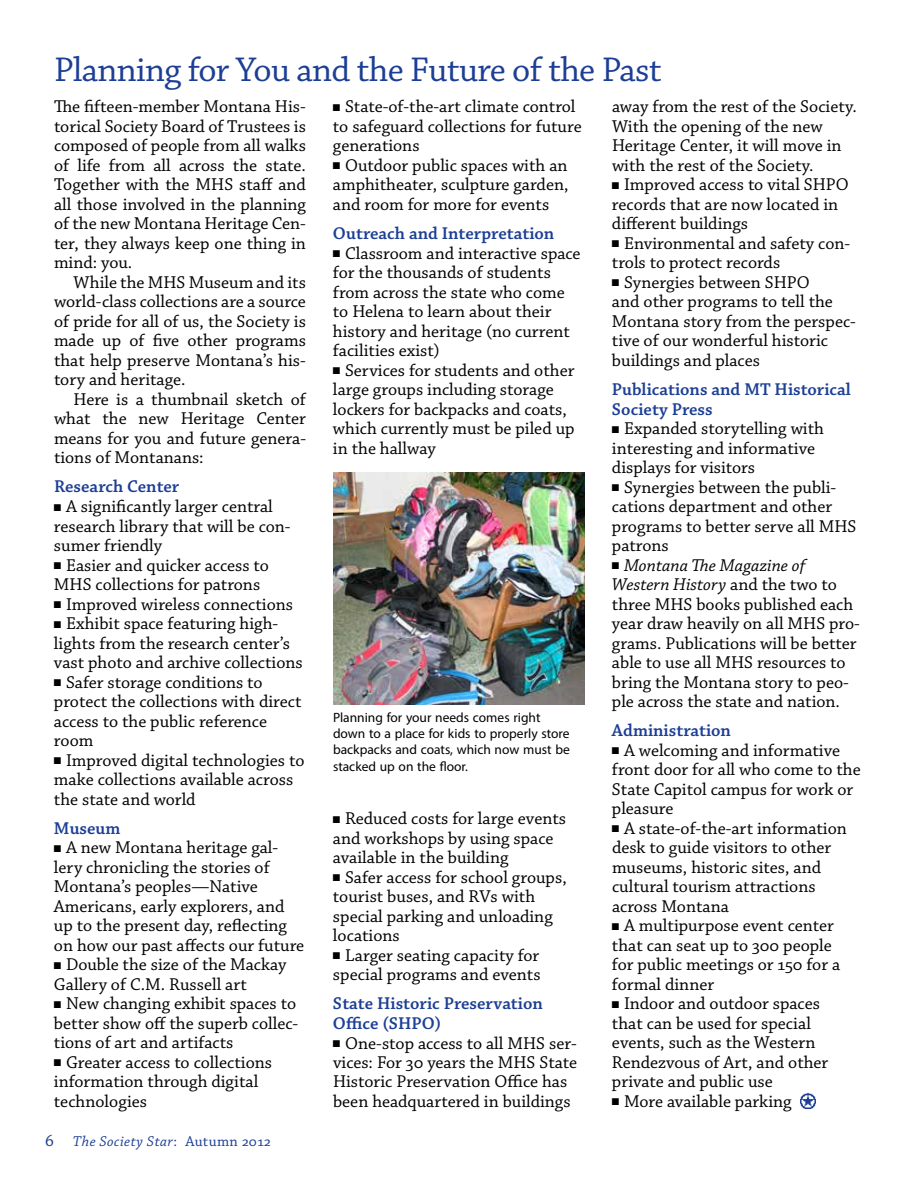
<style>
.page{position:relative;width:918px;height:1188px;background:#fff}
.page>*{position:absolute;margin:0;border:0;box-sizing:border-box;transform-origin:0 0}
.t1{font:36px "Chaparral Pro";letter-spacing:-.02em;color:#1c3e94}
.t2{font:18px/19.5px "Chaparral Pro";color:#000}
.t3{font:600 18px/19.5px "Chaparral Pro";color:#1c3e94}
.t4{font:italic 15px "Chaparral Pro";letter-spacing:.03em;color:#1c3e94}
.t5{font:13.5px/16.5px "Myriad Pro";color:#000}
.s1{font-style:normal;font-size:18px}
.s2{font-style:normal}
.s3{font-style:italic}
</style>
<div class="page">
<img style="left:801px;top:1094px;width:14px;height:14px">
<img style="left:333px;top:472px;width:252px;height:233px">
<h1 class="t1" style="left:54px;top:49px;width:609px">Planning for You and the Future of the Past</h1>
<p class="t2" style="left:54px;top:98px;width:254px;text-align:justify">The fifteen-member Montana His&shy;torical Society Board of Trustees is composed of people from all walks of life from all across the state.<br>Together with the MHS staff and all those involved in the planning of the new Montana Heritage Cen&shy;ter, they always keep one thing in mind: you.</p>
<p class="t2" style="left:54px;top:273px;width:253px;text-align:justify;text-indent:19px">While the MHS Museum and its world-class collections are a source of pride for all of us, the Society is made up of five other programs that help preserve Montana’s his&shy;tory and heritage.</p>
<p class="t2" style="left:54px;top:390px;width:254px;text-align:justify;text-indent:19px">Here is a thumbnail sketch of what the new Heritage Center means for you and future genera&shy;tions of Montanans:</p>
<p class="t3" style="left:54px;top:478px;width:127px">Research Center</p>
<p class="t2" style="left:54px;top:497px;width:238px">■ A significantly larger central research library that will be con&shy;sumer friendly</p>
<p class="t2" style="left:54px;top:556px;width:216px">■ Easier and quicker access to<br>MHS collections for patrons</p>
<p class="t2" style="left:54px;top:595px;width:241px">■ Improved wireless connections</p>
<p class="t2" style="left:54px;top:614px;width:250px">■ Exhibit space featuring high&shy;lights from the research center’s vast photo and archive collections</p>
<p class="t2" style="left:54px;top:673px;width:249px">■ Safer storage conditions to protect the collections with direct access to the public reference room</p>
<p class="t2" style="left:54px;top:751px;width:252px">■ Improved digital technologies to make collections available across the state and world</p>
<p class="t3" style="left:54px;top:819px;width:68px">Museum</p>
<p class="t2" style="left:54px;top:839px;width:252px">■ A new Montana heritage gal&shy;lery chronicling the stories of<br>Montana’s peoples—Native<br>Americans, early explorers, and up to the present day, reflecting on how our past affects our future</p>
<p class="t2" style="left:54px;top:956px;width:234px">■ Double the size of the Mackay<br>Gallery of C.M. Russell art</p>
<p class="t2" style="left:54px;top:995px;width:246px;text-align:justify">■ New changing exhibit spaces to better show off the superb collec&shy;tions of art and artifacts</p>
<p class="t2" style="left:54px;top:1053px;width:220px">■ Greater access to collections information through digital technologies</p>
<p class="t4" style="left:45px;top:1133px;width:227px"><span class="s1">6</span> The Society Star<span class="s2">: Autumn 2012</span></p>
<p class="t2" style="left:333px;top:98px;width:250px">■ State-of-the-art climate control to safeguard collections for future generations</p>
<p class="t2" style="left:333px;top:156px;width:237px;text-align:justify">■ Outdoor public spaces with an amphitheater, sculpture garden, and room for more for events</p>
<p class="t3" style="left:333px;top:224px;width:223px">Outreach and Interpretation</p>
<p class="t2" style="left:333px;top:244px;width:249px">■ Classroom and interactive space for the thousands of students from across the state who come to Helena to learn about their history and heritage (no current facilities exist)</p>
<p class="t2" style="left:333px;top:361px;width:243px">■ Services for students and other large groups including storage lockers for backpacks and coats, which currently must be piled up in the hallway</p>
<p class="t5" style="left:333px;top:709px;width:238px">Planning for your needs comes right down to a place for kids to properly store backpacks and coats, which now must be stacked up on the floor.</p>
<p class="t2" style="left:333px;top:810px;width:235px">■ Reduced costs for large events and workshops by using space available in the building</p>
<p class="t2" style="left:333px;top:868px;width:235px">■ Safer access for school groups, tourist buses, and RVs with special parking and unloading locations</p>
<p class="t2" style="left:333px;top:946px;width:209px">■ Larger seating capacity for special programs and events</p>
<p class="t3" style="left:333px;top:995px;width:211px">State Historic Preservation<br>Office (SHPO)</p>
<p class="t2" style="left:333px;top:1034px;width:246px">■ One-stop access to all MHS ser&shy;vices: For 30 years the MHS State<br>Historic Preservation Office has been headquartered in buildings</p>
<p class="t2" style="left:612px;top:98px;width:246px">away from the rest of the Society.<br>With the opening of the new<br>Heritage Center, it will move in with the rest of the Society.</p>
<p class="t2" style="left:612px;top:176px;width:238px">■ Improved access to vital SHPO records that are now located in different buildings</p>
<p class="t2" style="left:612px;top:234px;width:240px">■ Environmental and safety con&shy;trols to protect records</p>
<p class="t2" style="left:612px;top:273px;width:245px">■ Synergies between SHPO<br>and other programs to tell the<br>Montana story from the perspec&shy;tive of our wonderful historic buildings and places</p>
<p class="t3" style="left:612px;top:380px;width:240px">Publications and MT Historical<br>Society Press</p>
<p class="t2" style="left:612px;top:419px;width:214px">■ Expanded storytelling with interesting and informative displays for visitors</p>
<p class="t2" style="left:612px;top:478px;width:246px">■ Synergies between the publi&shy;cations department and other programs to better serve all MHS patrons</p>
<p class="t2" style="left:612px;top:556px;width:249px">■ <span class="s3">Montana The Magazine of<br>Western History</span> and the two to three MHS books published each year draw heavily on all MHS pro&shy;grams. Publications will be better able to use all MHS resources to bring the Montana story to peo&shy;ple across the state and nation.</p>
<p class="t3" style="left:612px;top:721px;width:121px">Administration</p>
<p class="t2" style="left:612px;top:741px;width:250px">■ A welcoming and informative front door for all who come to the<br>State Capitol campus for work or pleasure</p>
<p class="t2" style="left:612px;top:819px;width:236px">■ A state-of-the-art information desk to guide visitors to other museums, historic sites, and cultural tourism attractions across Montana</p>
<p class="t2" style="left:612px;top:917px;width:230px">■ A multipurpose event center that can seat up to 300 people for public meetings or 150 for a formal dinner</p>
<p class="t2" style="left:612px;top:995px;width:218px">■ Indoor and outdoor spaces that can be used for special events, such as the Western<br>Rendezvous of Art, and other private and public use</p>
<p class="t2" style="left:612px;top:1092px;width:181px">■ More available parking</p>
</div>
